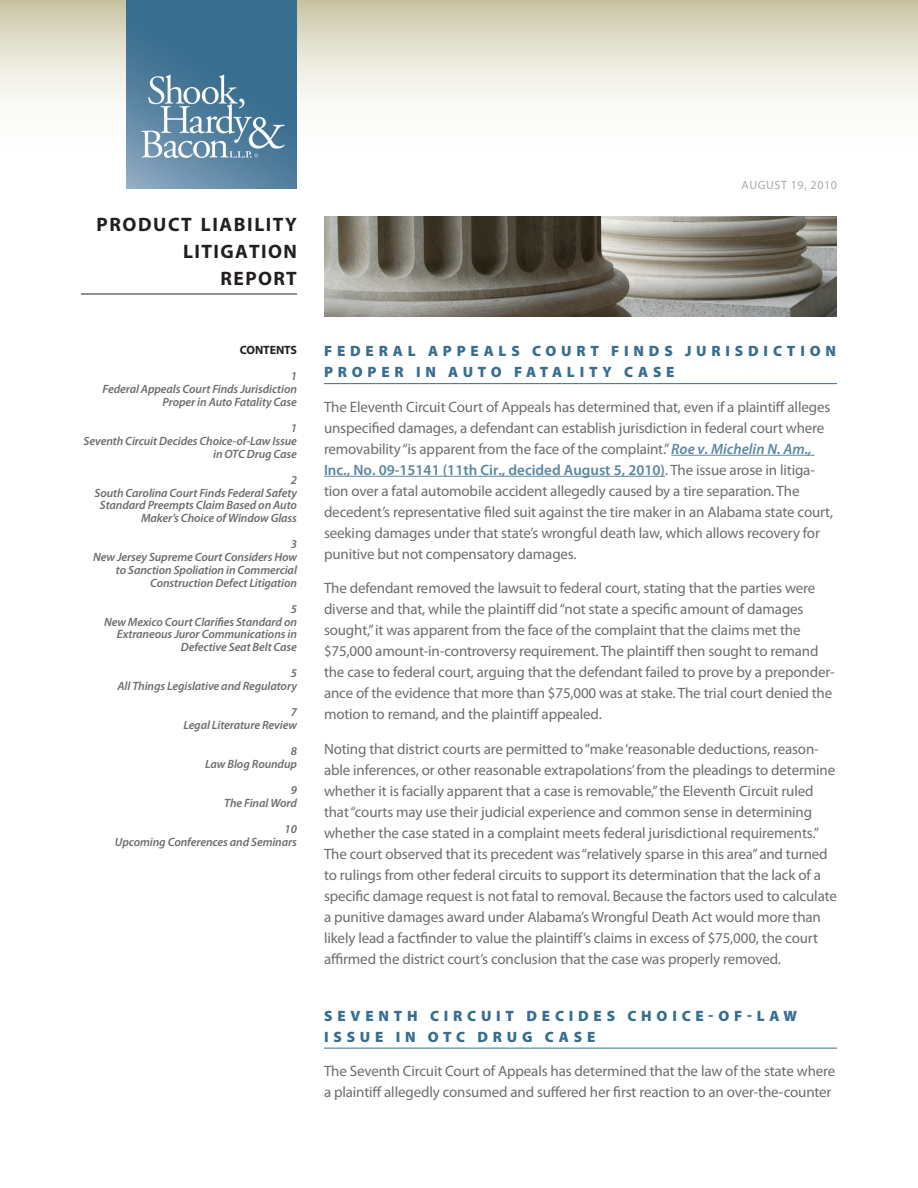
<style>
.page{position:relative;width:918px;height:1188px;background:#fff}
.page>*{position:absolute;margin:0;border:0;box-sizing:border-box;transform-origin:0 0}
.t1{font:700 19.5px/27px "Myriad Pro";letter-spacing:.075em;color:#231f20;text-align:right}
.Body{font:15px/21px "Myriad Pro";letter-spacing:-.01em;color:#6c6d70}
.Head{font:900 15px/21px "Myriad Pro";letter-spacing:.32em;color:#386e8f}
.t2{font:italic 600 12px/12.8px "Myriad Pro";letter-spacing:-.01em;color:#6c6d70;text-align:right}
.t3{font:12px "Myriad Pro";letter-spacing:.05em;color:#a8a9ad}
.TOC-Head{font:700 12px "Myriad Pro";letter-spacing:-.01em;color:#231f20}
.s1{font-weight:600;font-style:italic;color:#5c87a1}
.s2{font-weight:600;color:#5c87a1}
</style>
<div class="page">
<svg style="left:0;top:0;width:918px;height:101px;background:#e4e1d0"></svg>
<hr style="left:324px;top:383px;width:513px;height:1px;background:#386e8f">
<hr style="left:671px;top:455px;width:144px;height:1px;background:#5c87a1">
<hr style="left:324px;top:476px;width:341px;height:1px;background:#5c87a1">
<hr style="left:324px;top:1048px;width:513px;height:1px;background:#386e8f">
<img style="left:324px;top:216px;width:513px;height:100px">
<hr style="left:81px;top:294px;width:216px;height:1px;background:#231f20">
<img style="left:126px;top:0;width:171px;height:189px">
<p class="t1" style="left:97px;top:210px;width:202px">PRODUCT LIABILITY<br>LITIGATION<br>REPORT</p>
<p class="TOC-Head" style="left:240px;top:342px;width:59px">CONTENTS</p>
<p class="t2" style="left:103px;top:370px;width:196px">1<br>Federal Appeals Court Finds Jurisdiction<br>Proper in Auto Fatality Case</p>
<p class="t2" style="left:84px;top:421px;width:215px">1<br>Seventh Circuit Decides Choice-of-Law Issue in OTC Drug Case</p>
<p class="t2" style="left:95px;top:473px;width:204px">2<br>South Carolina Court Finds Federal Safety<br>Standard Preempts Claim Based on Auto<br>Maker’s Choice of Window Glass</p>
<p class="t2" style="left:93px;top:538px;width:205px">3<br>New Jersey Supreme Court Considers How to Sanction Spoliation in Commercial<br>Construction Defect Litigation</p>
<p class="t2" style="left:104px;top:602px;width:194px">5<br>New Mexico Court Clarifies Standard on<br>Extraneous Juror Communications in<br>Defective Seat Belt Case</p>
<p class="t2" style="left:118px;top:667px;width:181px">5<br>All Things Legislative and Regulatory</p>
<p class="t2" style="left:183px;top:706px;width:115px">7<br>Legal Literature Review</p>
<p class="t2" style="left:205px;top:745px;width:93px">8<br>Law Blog Roundup</p>
<p class="t2" style="left:224px;top:784px;width:74px">9<br>The Final Word</p>
<p class="t2" style="left:115px;top:823px;width:184px">10<br>Upcoming Conferences and Seminars</p>
<p class="t3" style="left:742px;top:178px;width:97px">AUGUST 19, 2010</p>
<p class="Head" style="left:324px;top:340px;width:513px">FEDERAL APPEALS COURT FINDS JURISDICTION<br>PROPER IN AUTO FATALITY CASE</p>
<p class="Body" style="left:324px;top:396px;width:511px">The Eleventh Circuit Court of Appeals has determined that, even if a plaintiff alleges unspecified damages, a defendant can establish jurisdiction in federal court where removability “is apparent from the face of the complaint.” <span class="s1">Roe v. Michelin N. Am., </span><span class="s2">Inc., No. 09-15141 (11th Cir., decided August 5, 2010)</span>. The issue arose in litiga&shy;tion over a fatal automobile accident allegedly caused by a tire separation. The decedent’s representative filed suit against the tire maker in an Alabama state court, seeking damages under that state’s wrongful death law, which allows recovery for punitive but not compensatory damages.</p>
<p class="Body" style="left:324px;top:577px;width:512px">The defendant removed the lawsuit to federal court, stating that the parties were diverse and that, while the plaintiff did “not state a specific amount of damages sought,” it was apparent from the face of the complaint that the claims met the $75,000 amount-in-controversy requirement. The plaintiff then sought to remand the case to federal court, arguing that the defendant failed to prove by a preponder&shy;ance of the evidence that more than $75,000 was at stake. The trial court denied the motion to remand, and the plaintiff appealed.</p>
<p class="Body" style="left:324px;top:738px;width:514px">Noting that district courts are permitted to “make ‘reasonable deductions, reason&shy;able inferences, or other reasonable extrapolations’ from the pleadings to determine whether it is facially apparent that a case is removable,” the Eleventh Circuit ruled that “courts may use their judicial experience and common sense in determining whether the case stated in a complaint meets federal jurisdictional requirements.” The court observed that its precedent was “relatively sparse in this area” and turned to rulings from other federal circuits to support its determination that the lack of a specific damage request is not fatal to removal. Because the factors used to calculate a punitive damages award under Alabama’s Wrongful Death Act would more than likely lead a factfinder to value the plaintiff’s claims in excess of $75,000, the court affirmed the district court’s conclusion that the case was properly removed.</p>
<p class="Head" style="left:324px;top:1005px;width:475px">SEVENTH CIRCUIT DECIDES CHOICE-OF-LAW<br>ISSUE IN OTC DRUG CASE</p>
<p class="Body" style="left:324px;top:1060px;width:513px">The Seventh Circuit Court of Appeals has determined that the law of the state where a plaintiff allegedly consumed and suffered her first reaction to an over-the-counter</p>
</div>
